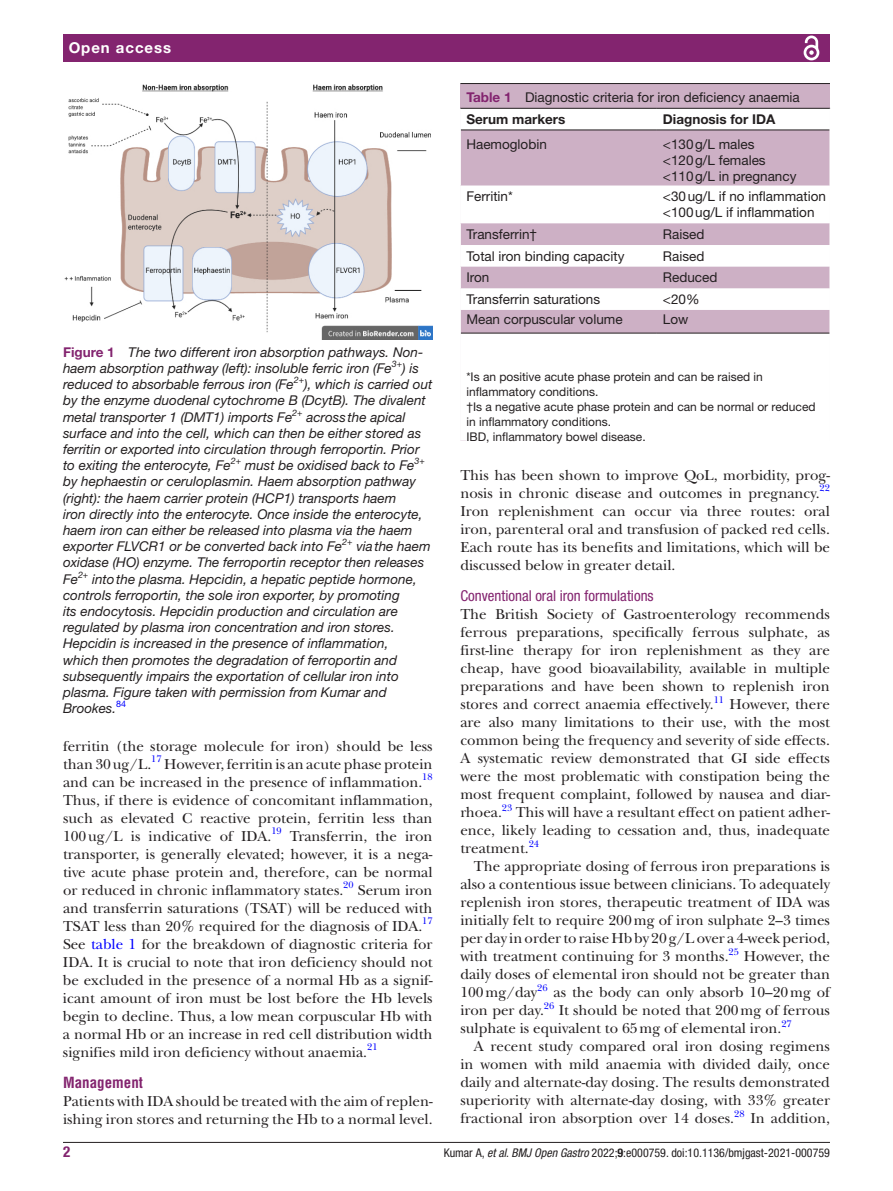
<style>
.page{position:relative;width:893px;height:1191px;background:#fff}
.page>*{position:absolute;margin:0;border:0;box-sizing:border-box;transform-origin:0 0}
.t1{font:15px/18px "New Baskerville";color:#231f20;text-align:justify}
.t2{font:condensed 15px "Helvetica Neue LT Std";color:#83246f}
.t3{font:700 15px "Helvetica Neue LT Std";letter-spacing:.065em;color:#fff}
.t4{font:700 condensed 15px "Helvetica LT Std";color:#83246f}
.t5{font:700 condensed 15px "Helvetica Neue LT Std";color:#83246f}
.t6{font:italic 13.5px/16.2px "Helvetica Neue LT Std";color:#231f20}
.t7{font:13.5px/16.2px "Helvetica Neue LT Std";color:#231f20}
.t8{font:700 13.5px "Helvetica Neue LT Std";color:#231f20}
.t9{font:12px/15px "Helvetica Neue LT Std";color:#231f20}
.t10{font:condensed 12px "Helvetica Neue LT Std";color:#231f20}
.t11{font:9.9px "New Baskerville";color:#00f}
.s1{font-weight:700;font-style:normal;color:#83246f}
.s2{color:#00f}
.s3{font-weight:700;color:#83246f}
.s4{font-weight:700}
.s5{font-style:italic}
</style>
<div class="page">
<hr style="left:63px;top:1142px;width:767px;height:1px;background:#231f20">
<div style="left:63px;top:34px;width:767px;height:28px;background:#83246f"></div>
<svg style="left:803px;top:35px;width:17px;height:26px"></svg>
<img style="left:64px;top:84px;width:369px;height:255px">
<div style="left:460px;top:84px;width:370px;height:357px;background:#cdb0c5"></div>
<hr style="left:460px;top:83px;width:370px;height:1px;background:#231f20">
<svg style="left:461px;top:109px;width:369px;height:332px;fill:#fff"></svg>
<hr style="left:460px;top:108px;width:197px;height:1px;background:#231f20">
<hr style="left:460px;top:130px;width:197px;height:1px;background:#231f20">
<hr style="left:657px;top:108px;width:173px;height:1px;background:#231f20">
<hr style="left:657px;top:130px;width:173px;height:1px;background:#231f20">
<hr style="left:460px;top:333px;width:197px;height:1px;background:#231f20">
<hr style="left:657px;top:333px;width:173px;height:1px;background:#231f20">
<svg style="left:460px;top:109px;width:1px;height:21px"></svg>
<hr style="left:460px;top:130px;width:1px;height:55px;background:#fff">
<hr style="left:460px;top:185px;width:1px;height:38px;background:#fff">
<svg style="left:460px;top:223px;width:1px;height:110px"></svg>
<hr style="left:460px;top:333px;width:1px;height:108px;background:#fff">
<hr style="left:466px;top:350px;width:364px;height:1px;background:#fff">
<hr style="left:466px;top:365px;width:364px;height:1px;background:#fff">
<hr style="left:466px;top:395px;width:364px;height:1px;background:#fff">
<hr style="left:466px;top:425px;width:364px;height:1px;background:#fff">
<hr style="left:466px;top:440px;width:364px;height:1px;background:#fff">
<p class="t3" style="left:69px;top:39px;width:104px">Open access</p>
<p class="t6" style="left:63px;top:344px;width:371px"><span class="s1">Figure 1</span> The two different iron absorption pathways. Non&shy;haem absorption pathway (left): insoluble ferric iron (Fe<sup>3+</sup>) is reduced to absorbable ferrous iron (Fe<sup>2+</sup>), which is carried out by the enzyme duodenal cytochrome B (DcytB). The divalent metal transporter 1 (DMT1) imports Fe<sup>2+</sup> across the apical surface and into the cell, which can then be either stored as ferritin or exported into circulation through ferroportin. Prior to exiting the enterocyte, Fe<sup>2+</sup> must be oxidised back to Fe<sup>3+ </sup>by hephaestin or ceruloplasmin. Haem absorption pathway (right): the haem carrier protein (HCP1) transports haem<br>iron directly into the enterocyte. Once inside the enterocyte, haem iron can either be released into plasma via the haem exporter FLVCR1 or be converted back into Fe<sup>2+</sup> viathe haem oxidase (HO) enzyme. The ferroportin receptor then releases Fe<sup>2+</sup> intothe plasma. Hepcidin, a hepatic peptide hormone, controls ferroportin, the sole iron exporter, by promoting<br>its endocytosis. Hepcidin production and circulation are regulated by plasma iron concentration and iron stores.<br>Hepcidin is increased in the presence of inflammation,<br>which then promotes the degradation of ferroportin and subsequently impairs the exportation of cellular iron into plasma. Figure taken with permission from Kumar and Brookes.<sup>84</sup></p>
<p class="t1" style="left:63px;top:737px;width:371px">ferritin (the storage molecule for iron) should be less than 30ug/L.</p>
<p class="t11" style="left:151px;top:753px;width:12px">17</p>
<p class="t1" style="left:63px;top:755px;width:371px;text-indent:101px">However, ferritin is an acute phase protein and can be increased in the presence of inflammation.</p>
<p class="t11" style="left:422px;top:771px;width:12px">18</p>
<p class="t1" style="left:63px;top:791px;width:371px">Thus, if there is evidence of concomitant inflammation, such as elevated C reactive protein, ferritin less than 100ug/L is indicative of IDA.</p>
<p class="t11" style="left:271px;top:825px;width:12px">19</p>
<p class="t1" style="left:63px;top:827px;width:371px;text-indent:227px">Transferrin, the iron transporter, is generally elevated; however, it is a nega&shy;tive acute phase protein and, therefore, can be normal or reduced in chronic inflammatory states.</p>
<p class="t11" style="left:343px;top:879px;width:12px">20</p>
<p class="t1" style="left:63px;top:881px;width:371px;text-indent:295px">Serum iron and transferrin saturations (TSAT) will be reduced with TSAT less than 20% required for the diagnosis of IDA.</p>
<p class="t11" style="left:422px;top:915px;width:12px">17</p>
<p class="t1" style="left:63px;top:935px;width:371px">See <span class="s2">table 1</span> for the breakdown of diagnostic criteria for IDA. It is crucial to note that iron deficiency should not be excluded in the presence of a normal Hb as a signif&shy;icant amount of iron must be lost before the Hb levels begin to decline. Thus, a low mean corpuscular Hb with a normal Hb or an increase in red cell distribution width signifies mild iron deficiency without anaemia.</p>
<p class="t11" style="left:367px;top:1041px;width:12px">21</p>
<p class="t4" style="left:63px;top:1073px;width:82px">Management</p>
<p class="t1" style="left:63px;top:1092px;width:371px">Patients with IDA should be treated with the aim of replen&shy;ishing iron stores and returning the Hb to a normal level.</p>
<p class="t7" style="left:466px;top:86px;width:335px;line-height:22px"><span class="s3">Table 1</span> Diagnostic criteria for iron deficiency anaemia<br><span class="s4">Serum markers</span></p>
<p class="t8" style="left:663px;top:111px;width:114px">Diagnosis for IDA</p>
<p class="t7" style="left:466px;top:135px;width:82px">Haemoglobin</p>
<p class="t7" style="left:663px;top:135px;width:135px">&lt;130g/L males &lt;120g/L females &lt;110g/L in pregnancy</p>
<p class="t7" style="left:466px;top:188px;width:48px">Ferritin*</p>
<p class="t7" style="left:663px;top:188px;width:165px">&lt;30ug/L if no inflammation &lt;100ug/L if inflammation</p>
<p class="t7" style="left:466px;top:226px;width:72px">Transferrin†</p>
<p class="t7" style="left:663px;top:226px;width:43px">Raised</p>
<p class="t7" style="left:466px;top:247px;width:160px">Total iron binding capacity</p>
<p class="t7" style="left:663px;top:247px;width:43px">Raised</p>
<p class="t7" style="left:466px;top:269px;width:25px">Iron</p>
<p class="t7" style="left:663px;top:269px;width:56px">Reduced</p>
<p class="t7" style="left:466px;top:291px;width:135px">Transferrin saturations</p>
<p class="t7" style="left:663px;top:291px;width:38px">&lt;20%</p>
<p class="t7" style="left:466px;top:311px;width:158px">Mean corpuscular volume</p>
<p class="t7" style="left:663px;top:311px;width:27px">Low</p>
<p class="t9" style="left:466px;top:369px;width:351px">*Is an positive acute phase protein and can be raised in inflammatory conditions.<br>†Is a negative acute phase protein and can be normal or reduced in inflammatory conditions.<br>IBD, inflammatory bowel disease.</p>
<p class="t1" style="left:460px;top:466px;width:371px">This has been shown to improve QoL, morbidity, prog&shy;nosis in chronic disease and outcomes in pregnancy.<sup>22<br></sup>Iron replenishment can occur via three routes: oral iron, parenteral oral and transfusion of packed red cells.<br>Each route has its benefits and limitations, which will be discussed below in greater detail.</p>
<p class="t2" style="left:460px;top:587px;width:195px">Conventional oral iron formulations</p>
<p class="t1" style="left:460px;top:605px;width:371px">The British Society of Gastroenterology recommends ferrous preparations, specifically ferrous sulphate, as first-line therapy for iron replenishment as they are cheap, have good bioavailability, available in multiple preparations and have been shown to replenish iron stores and correct anaemia effectively.</p>
<p class="t11" style="left:714px;top:693px;width:12px">11</p>
<p class="t1" style="left:460px;top:695px;width:371px;text-indent:269px">However, there are also many limitations to their use, with the most common being the frequency and severity of side effects.<br>A systematic review demonstrated that GI side effects were the most problematic with constipation being the most frequent complaint, followed by nausea and diar&shy;rhoea.</p>
<p class="t11" style="left:502px;top:801px;width:12px">23</p>
<p class="t1" style="left:460px;top:803px;width:371px;text-indent:55px">This will have a resultant effect on patient adher&shy;ence, likely leading to cessation and, thus, inadequate treatment.</p>
<p class="t11" style="left:529px;top:837px;width:12px">24</p>
<p class="t1" style="left:460px;top:857px;width:371px;text-indent:14px">The appropriate dosing of ferrous iron preparations is also a contentious issue between clinicians. To adequately replenish iron stores, therapeutic treatment of IDA was initially felt to require 200mg of iron sulphate 2–3 times per day in order to raise Hb by 20g/L over a 4-week period, with treatment continuing for 3 months.</p>
<p class="t11" style="left:729px;top:945px;width:12px">25</p>
<p class="t1" style="left:460px;top:947px;width:371px;text-indent:283px">However, the daily doses of elemental iron should not be greater than 100mg/day</p>
<p class="t11" style="left:537px;top:981px;width:12px">26</p>
<p class="t1" style="left:460px;top:983px;width:371px;text-indent:93px">as the body can only absorb 10–20mg of iron per day.<sup>26</sup> It should be noted that 200mg of ferrous sulphate is equivalent to 65mg of elemental iron.</p>
<p class="t11" style="left:781px;top:1017px;width:12px">27</p>
<p class="t1" style="left:460px;top:1037px;width:371px;text-indent:14px">A recent study compared oral iron dosing regimens in women with mild anaemia with divided daily, once daily and alternate-day dosing. The results demonstrated superiority with alternate-day dosing, with 33% greater fractional iron absorption over 14 doses.</p>
<p class="t11" style="left:734px;top:1107px;width:12px">28</p>
<p class="t1" style="left:750px;top:1109px;width:81px">In addition,</p>
<p class="t5" style="left:63px;top:1142px;width:9px">2</p>
<p class="t10" style="left:444px;top:1145px;width:387px">Kumar A, <span class="s5">et al</span>. <span class="s5">BMJ Open Gastro</span> 2022;<span class="s4">9</span>:e000759. doi:10.1136/bmjgast-2021-000759</p>
</div>
